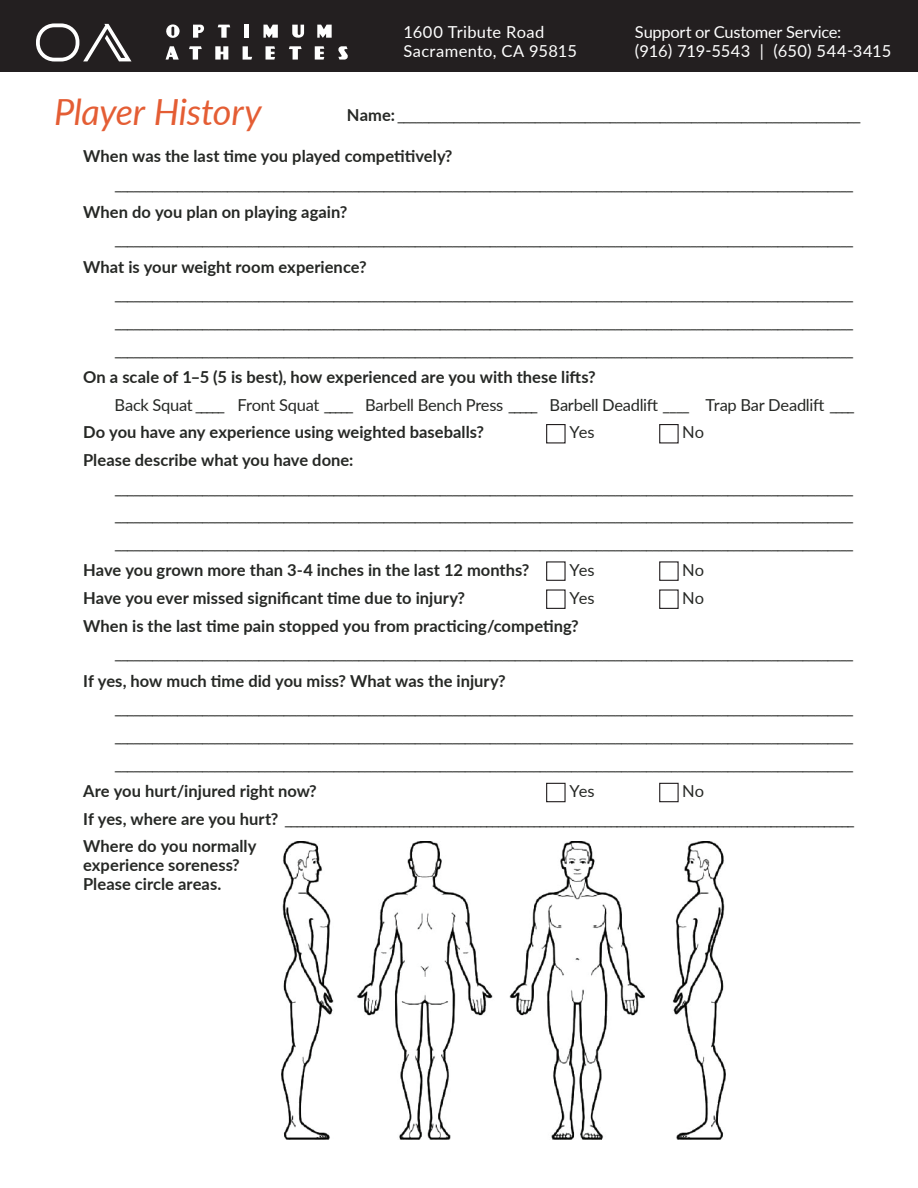
<style>
.page{position:relative;width:918px;height:1188px;background:#fff}
.page>*{position:absolute;margin:0;border:0;box-sizing:border-box;transform-origin:0 0}
.t1{font:italic 36px "Lato";letter-spacing:-.01em;color:#e45c32}
.t2{font:16.5px/27.6px "Lato";letter-spacing:-.02em;color:#262825;text-align:justify}
.t3{font:700 16.5px/18.6px "Lato";letter-spacing:.005em;color:#262825}
.t4{font:16.5px/19.5px "Lato";letter-spacing:-.015em;color:#fff}
.t5{font:16.5px/19.5px "Lato";letter-spacing:.01em;color:#fff}
.s1{font-weight:700}
</style>
<div class="page">
<div style="left:0;top:0;width:918px;height:72px;background:#231f20"></div>
<svg style="left:36px;top:23px;width:95px;height:38px"></svg>
<svg style="left:166px;top:24px;width:14px;height:14px"></svg>
<svg style="left:263px;top:25px;width:15px;height:13px"></svg>
<svg style="left:317px;top:25px;width:15px;height:13px"></svg>
<svg style="left:292px;top:25px;width:12px;height:13px"></svg>
<svg style="left:193px;top:25px;width:11px;height:13px"></svg>
<svg style="left:218px;top:25px;width:12px;height:13px"></svg>
<div style="left:244px;top:25px;width:5px;height:13px;background:#fff"></div>
<svg style="left:215px;top:46px;width:13px;height:14px"></svg>
<svg style="left:166px;top:46px;width:13px;height:14px"></svg>
<svg style="left:266px;top:46px;width:9px;height:14px"></svg>
<svg style="left:315px;top:46px;width:9px;height:14px"></svg>
<svg style="left:338px;top:46px;width:10px;height:14px"></svg>
<svg style="left:189px;top:46px;width:13px;height:14px"></svg>
<svg style="left:289px;top:46px;width:13px;height:14px"></svg>
<svg style="left:243px;top:46px;width:9px;height:14px"></svg>
<div style="left:546px;top:424px;width:20px;height:19px;border:1px solid #231f20"></div>
<div style="left:659px;top:424px;width:20px;height:19px;border:1px solid #231f20"></div>
<div style="left:546px;top:561px;width:20px;height:20px;border:1px solid #231f20"></div>
<div style="left:659px;top:561px;width:20px;height:20px;border:1px solid #231f20"></div>
<div style="left:546px;top:589px;width:20px;height:20px;border:1px solid #231f20"></div>
<div style="left:659px;top:589px;width:20px;height:20px;border:1px solid #231f20"></div>
<div style="left:546px;top:783px;width:20px;height:19px;border:1px solid #231f20"></div>
<div style="left:659px;top:783px;width:20px;height:19px;border:1px solid #231f20"></div>
<img style="left:282px;top:841px;width:363px;height:299px">
<img style="left:672px;top:841px;width:53px;height:299px">
<p class="t5" style="left:404px;top:21px;width:175px">1600 Tribute Road<br>Sacramento, CA 95815</p>
<p class="t4" style="left:635px;top:21px;width:258px">Support or Customer Service:<br>(916) 719-5543 | (650) 544-3415</p>
<h1 class="t1" style="left:54px;top:86px;width:209px">Player History</h1>
<p class="t2" style="left:347px;top:100px;width:516px"><span class="s1">Name:</span> __________________________________________________________________________</p>
<p class="t3" style="left:83px;top:146px;width:371px">When was the last time you played competitively?</p>
<p class="t2" style="left:114px;top:169px;width:741px">______________________________________________________________________________________________________________________</p>
<p class="t3" style="left:83px;top:202px;width:266px">When do you plan on playing again?</p>
<p class="t2" style="left:114px;top:225px;width:741px">______________________________________________________________________________________________________________________</p>
<p class="t3" style="left:83px;top:257px;width:285px">What is your weight room experience?</p>
<p class="t2" style="left:114px;top:280px;width:741px">______________________________________________________________________________________________________________________ ______________________________________________________________________________________________________________________ ______________________________________________________________________________________________________________________</p>
<p class="t3" style="left:83px;top:367px;width:514px">On a scale of 1–5 (5 is best), how experienced are you with these lifts?</p>
<p class="t2" style="left:115px;top:390px;width:742px">Back Squat _____ Front Squat _____ Barbell Bench Press _____ Barbell Deadlift ____ Trap Bar Deadlift ____</p>
<p class="t3" style="left:83px;top:422px;width:402px">Do you have any experience using weighted baseballs?</p>
<p class="t2" style="left:570px;top:418px;width:27px">Yes</p>
<p class="t2" style="left:682px;top:418px;width:23px">No</p>
<p class="t3" style="left:83px;top:450px;width:272px">Please describe what you have done:</p>
<p class="t2" style="left:114px;top:473px;width:741px">______________________________________________________________________________________________________________________ ______________________________________________________________________________________________________________________ ______________________________________________________________________________________________________________________</p>
<p class="t3" style="left:83px;top:560px;width:448px">Have you grown more than 3-4 inches in the last 12 months?</p>
<p class="t2" style="left:570px;top:556px;width:27px">Yes</p>
<p class="t2" style="left:682px;top:556px;width:23px">No</p>
<p class="t3" style="left:83px;top:588px;width:383px">Have you ever missed significant time due to injury?</p>
<p class="t2" style="left:570px;top:584px;width:27px">Yes</p>
<p class="t2" style="left:682px;top:584px;width:23px">No</p>
<p class="t3" style="left:83px;top:616px;width:497px">When is the last time pain stopped you from practicing/competing?</p>
<p class="t2" style="left:114px;top:639px;width:741px">______________________________________________________________________________________________________________________</p>
<p class="t3" style="left:83px;top:671px;width:424px">If yes, how much time did you miss? What was the injury?</p>
<p class="t2" style="left:114px;top:694px;width:741px">______________________________________________________________________________________________________________________ ______________________________________________________________________________________________________________________ ______________________________________________________________________________________________________________________</p>
<p class="t3" style="left:83px;top:781px;width:235px">Are you hurt/injured right now?</p>
<p class="t2" style="left:570px;top:777px;width:27px">Yes</p>
<p class="t2" style="left:83px;top:777px;width:773px;text-align:left;text-indent:599px">No<br><span class="s1">If yes, where are you hurt?</span> ________________________________________________________________________________________________<br><span class="s1">Where do you normally</span></p>
<p class="t3" style="left:83px;top:855px;width:158px">experience soreness?<br>Please circle areas.</p>
</div>
